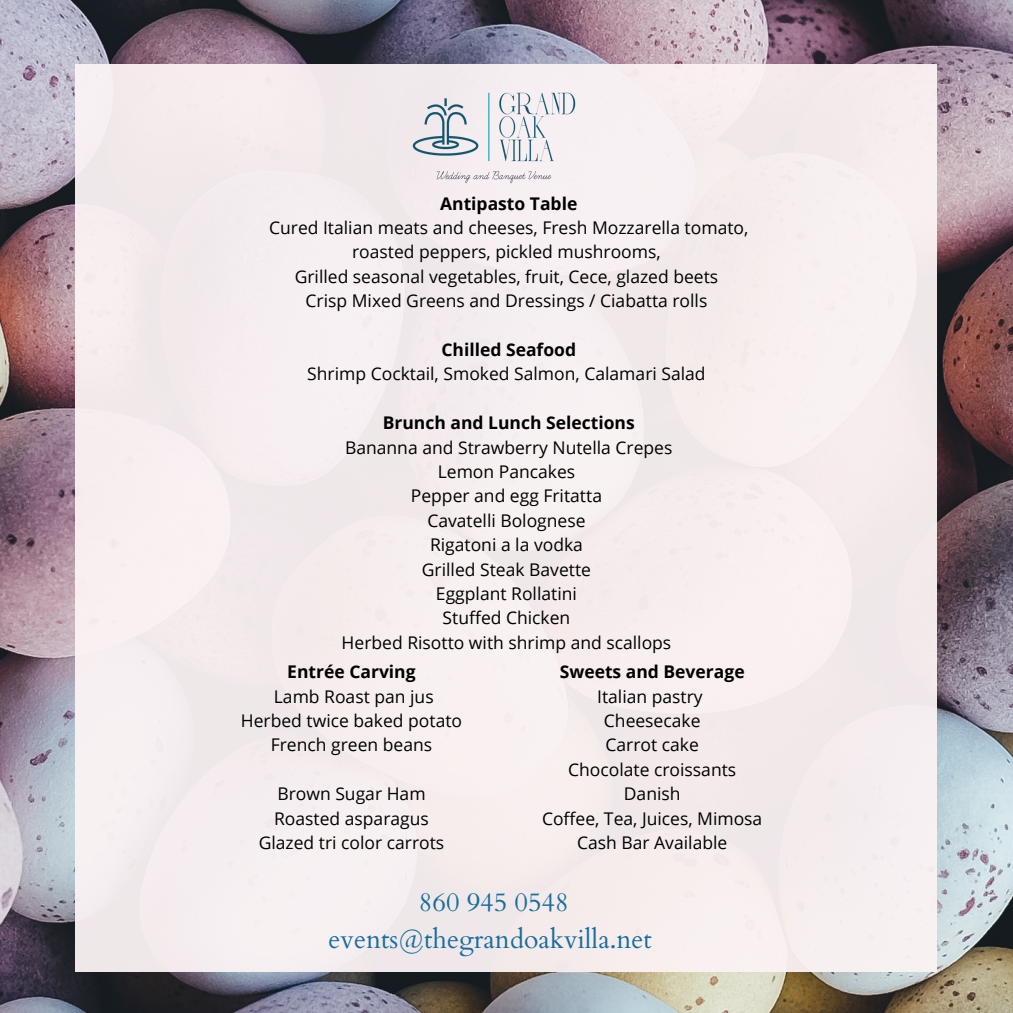
<style>
.page{position:relative;width:1013px;height:1013px;background:#fff}
.page>*{position:absolute;margin:0;border:0;box-sizing:border-box;transform-origin:0 0}
.t1{font:26.5px/36.5px "Cardo";color:#176e9e;text-align:center}
.t2{font:17.5px/24.4px "Open Sans";color:#000;text-align:center}
.t3{font:700 17.5px "Open Sans";color:#000}
</style>
<div class="page">
<img style="left:0;top:0;width:1012px;height:1012px">
<div style="left:76px;top:64px;width:860px;height:907px;background:#fbf3f4"></div>
<img style="left:402px;top:82px;width:174px;height:102px">
<p class="t3" style="left:440px;top:191px;width:139px">Antipasto Table</p>
<p class="t2" style="left:269px;top:215px;width:481px">Cured Italian meats and cheeses, Fresh Mozzarella tomato, roasted peppers, pickled mushrooms,</p>
<p class="t2" style="left:295px;top:264px;width:425px">Grilled seasonal vegetables, fruit, Cece, glazed beets</p>
<p class="t2" style="left:305px;top:288px;width:403px">Crisp Mixed Greens and Dressings / Ciabatta rolls</p>
<p class="t3" style="left:441px;top:337px;width:136px">Chilled Seafood</p>
<p class="t2" style="left:307px;top:361px;width:400px">Shrimp Cocktail, Smoked Salmon, Calamari Salad</p>
<p class="t3" style="left:383px;top:410px;width:253px">Brunch and Lunch Selections</p>
<p class="t2" style="left:345px;top:434px;width:329px">Bananna and Strawberry Nutella Crepes</p>
<p class="t2" style="left:438px;top:459px;width:139px">Lemon Pancakes</p>
<p class="t2" style="left:411px;top:483px;width:193px">Pepper and egg Fritatta</p>
<p class="t2" style="left:427px;top:508px;width:160px">Cavatelli Bolognese</p>
<p class="t2" style="left:430px;top:532px;width:154px">Rigatoni a la vodka</p>
<p class="t2" style="left:422px;top:556px;width:171px">Grilled Steak Bavette</p>
<p class="t2" style="left:436px;top:581px;width:142px">Eggplant Rollatini</p>
<p class="t2" style="left:442px;top:605px;width:129px">Stuffed Chicken</p>
<p class="t2" style="left:341px;top:629px;width:331px">Herbed Risotto with shrimp and scallops</p>
<p class="t3" style="left:287px;top:659px;width:130px">Entrée Carving</p>
<p class="t2" style="left:274px;top:683px;width:161px">Lamb Roast pan jus</p>
<p class="t2" style="left:241px;top:708px;width:223px">Herbed twice baked potato</p>
<p class="t2" style="left:271px;top:732px;width:163px">French green beans</p>
<p class="t2" style="left:277px;top:781px;width:150px">Brown Sugar Ham</p>
<p class="t2" style="left:274px;top:805px;width:156px">Roasted asparagus</p>
<p class="t2" style="left:259px;top:830px;width:187px">Glazed tri color carrots</p>
<p class="t3" style="left:559px;top:659px;width:186px">Sweets and Beverage</p>
<p class="t2" style="left:597px;top:683px;width:107px">Italian pastry</p>
<p class="t2" style="left:604px;top:708px;width:98px">Cheesecake</p>
<p class="t2" style="left:605px;top:732px;width:95px">Carrot cake</p>
<p class="t2" style="left:568px;top:756px;width:170px">Chocolate croissants</p>
<p class="t2" style="left:624px;top:781px;width:58px">Danish</p>
<p class="t2" style="left:542px;top:805px;width:222px">Coffee, Tea, Juices, Mimosa</p>
<h1 class="t2" style="left:577px;top:830px;width:152px">Cash Bar Available</h1>
<p class="t1" style="left:328px;top:884px;width:325px">860 945 0548 events@thegrandoakvilla.net</p>
</div>
